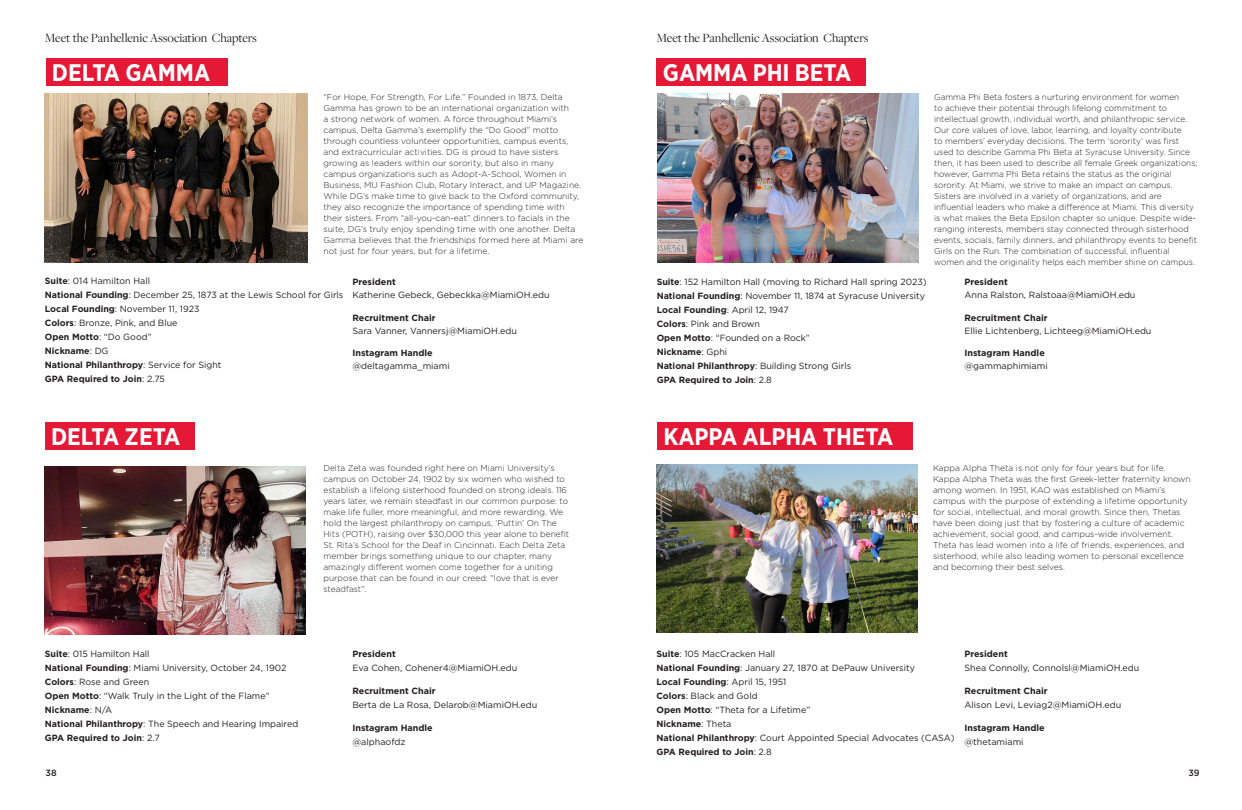
<style>
.page{position:relative;width:1242px;height:810px;background:#fff}
.page>*{position:absolute;margin:0;border:0;box-sizing:border-box;transform-origin:0 0}
.t1{font:700 24px "Gotham Narrow";color:#fff}
.name{font:13px "Freight Disp Pro";letter-spacing:-.01em;color:#231f20}
.t2{font:9px/13px "Gotham";color:#231f20}
.t3{font:700 9px/14px "Gotham";color:#231f20}
.t4{font:500 9px "Gotham";color:#231f20}
.t5{font:300 8.5px/11px "Gotham";color:#231f20}
.s1{font-weight:700}
.s2{font-weight:400}
</style>
<div class="page">
<img style="left:45px;top:466px;width:261px;height:169px">
<img style="left:45px;top:93px;width:262px;height:170px">
<div style="left:46px;top:58px;width:181px;height:27px;background:#e51836"></div>
<div style="left:45px;top:423px;width:150px;height:27px;background:#e51836"></div>
<img style="left:657px;top:93px;width:261px;height:170px">
<img style="left:657px;top:464px;width:261px;height:168px">
<div style="left:657px;top:58px;width:209px;height:27px;background:#e51836"></div>
<div style="left:658px;top:423px;width:255px;height:27px;background:#e51836"></div>
<p class="name" style="left:45px;top:30px;width:214px">Meet the Panhellenic Association Chapters</p>
<p class="t1" style="left:52px;top:57px;width:160px">DELTA GAMMA</p>
<p class="t5" style="left:324px;top:91px;width:261px">“For Hope, For Strength, For Life.” Founded in 1873, Delta Gamma has grown to be an international organization with<br>a strong network of women. A force throughout Miami’s campus, Delta Gamma’s exemplify the “Do Good” motto through countless volunteer opportunities, campus events, and extracurricular activities. DG is proud to have sisters growing as leaders within our sorority, but also in many campus organizations such as Adopt-A-School, Women in Business, MU Fashion Club, Rotary Interact, and UP Magazine.<br>While DG’s make time to give back to the Oxford community, they also recognize the importance of spending time with their sisters. From “all-you-can-eat” dinners to facials in the suite, DG’s truly enjoy spending time with one another. Delta Gamma believes that the friendships formed here at Miami are not just for four years, but for a lifetime.</p>
<p class="t2" style="left:45px;top:274px;width:107px"><span class="s1">Suite</span>: 014 Hamilton Hall</p>
<p class="t2" style="left:45px;top:288px;width:300px"><span class="s1">National Founding</span>: December 25, 1873 at the Lewis School for Girls</p>
<p class="t2" style="left:45px;top:302px;width:156px"><span class="s1">Local Founding</span>: November 11, 1923</p>
<p class="t2" style="left:45px;top:316px;width:134px"><span class="s1">Colors</span>: Bronze, Pink, and Blue</p>
<p class="t3" style="left:45px;top:330px;width:108px">Open Motto<span class="s2">: “Do Good”</span></p>
<p class="t3" style="left:45px;top:344px;width:178px">Nickname<span class="s2">: DG<br></span>National Philanthropy<span class="s2">: Service for Sight</span></p>
<p class="t3" style="left:45px;top:372px;width:121px">GPA Required to Join<span class="s2">: 2.75</span></p>
<p class="t3" style="left:352px;top:275px;width:45px">President</p>
<p class="t2" style="left:352px;top:289px;width:199px">Katherine Gebeck, Gebeckka@MiamiOH.edu</p>
<p class="t3" style="left:352px;top:311px;width:85px">Recruitment Chair</p>
<p class="t2" style="left:352px;top:325px;width:166px">Sara Vanner, Vannersj@MiamiOH.edu</p>
<p class="t2" style="left:352px;top:347px;width:99px"><span class="s1">Instagram Handle </span>@deltagamma_miami</p>
<p class="t1" style="left:51px;top:421px;width:131px">DELTA ZETA</p>
<p class="t2" style="left:45px;top:647px;width:106px"><span class="s1">Suite</span>: 015 Hamilton Hall</p>
<p class="t2" style="left:45px;top:661px;width:243px"><span class="s1">National Founding</span>: Miami University, October 24, 1902</p>
<p class="t2" style="left:45px;top:675px;width:106px"><span class="s1">Colors</span>: Rose and Green</p>
<p class="t2" style="left:45px;top:689px;width:226px"><span class="s1">Open Motto</span>: “Walk Truly in the Light of the Flame”</p>
<p class="t3" style="left:45px;top:703px;width:69px">Nickname<span class="s2">: N/A</span></p>
<p class="t2" style="left:45px;top:717px;width:255px"><span class="s1">National Philanthropy</span>: The Speech and Hearing Impaired</p>
<p class="t3" style="left:45px;top:731px;width:116px">GPA Required to Join<span class="s2">: 2.7</span></p>
<p class="t5" style="left:324px;top:462px;width:247px">Delta Zeta was founded right here on Miami University’s campus on October 24, 1902 by six women who wished to establish a lifelong sisterhood founded on strong ideals. 116 years later, we remain steadfast in our common purpose: to make life fuller, more meaningful, and more rewarding. We hold the largest philanthropy on campus, ‘Puttin’ On The Hits (POTH), raising over $30,000 this year alone to benefit St. Rita’s School for the Deaf in Cincinnati. Each Delta Zeta member brings something unique to our chapter, many amazingly different women come together for a uniting purpose that can be found in our creed: “love that is ever steadfast”.</p>
<p class="t3" style="left:352px;top:647px;width:45px">President</p>
<p class="t2" style="left:352px;top:661px;width:166px">Eva Cohen, Cohener4@MiamiOH.edu</p>
<p class="t3" style="left:352px;top:684px;width:85px">Recruitment Chair</p>
<p class="t2" style="left:352px;top:698px;width:187px">Berta de La Rosa, Delarob@MiamiOH.edu</p>
<p class="t3" style="left:352px;top:721px;width:82px">Instagram Handle</p>
<p class="t2" style="left:352px;top:735px;width:55px">@alphaofdz</p>
<p class="name" style="left:657px;top:30px;width:214px">Meet the Panhellenic Association Chapters</p>
<p class="t1" style="left:663px;top:57px;width:190px">GAMMA PHI BETA</p>
<p class="t2" style="left:657px;top:276px;width:272px"><span class="s1">Suite</span>: 152 Hamilton Hall (moving to Richard Hall spring 2023)</p>
<p class="t2" style="left:657px;top:290px;width:270px"><span class="s1">National Founding</span>: November 11, 1874 at Syracuse University</p>
<p class="t3" style="left:657px;top:303px;width:134px">Local Founding<span class="s2">: April 12, 1947</span></p>
<p class="t2" style="left:657px;top:318px;width:105px"><span class="s1">Colors</span>: Pink and Brown</p>
<p class="t2" style="left:657px;top:332px;width:155px"><span class="s1">Open Motto</span>: “Founded on a Rock”</p>
<p class="t3" style="left:657px;top:345px;width:72px">Nickname<span class="s2">: Gphi</span></p>
<p class="t3" style="left:657px;top:359px;width:196px">National Philanthropy<span class="s2">: Building Strong Girls</span></p>
<p class="t3" style="left:657px;top:373px;width:117px">GPA Required to Join<span class="s2">: 2.8</span></p>
<p class="t5" style="left:934px;top:91px;width:265px">Gamma Phi Beta fosters a nurturing environment for women<br>to achieve their potential through lifelong commitment to intellectual growth, individual worth, and philanthropic service.<br>Our core values of love, labor, learning, and loyalty contribute<br>to members’ everyday decisions. The term ‘sorority’ was first used to describe Gamma Phi Beta at Syracuse University. Since then, it has been used to describe all female Greek organizations; however, Gamma Phi Beta retains the status as the original sorority. At Miami, we strive to make an impact on campus.<br>Sisters are involved in a variety of organizations, and are influential leaders who make a difference at Miami. This diversity is what makes the Beta Epsilon chapter so unique. Despite wide&shy;ranging interests, members stay connected through sisterhood events, socials, family dinners, and philanthropy events to benefit Girls on the Run. The combination of successful, influential women and the originality helps each member shine on campus.</p>
<p class="t3" style="left:964px;top:275px;width:45px">President</p>
<p class="t2" style="left:964px;top:289px;width:173px">Anna Ralston, Ralstoaa@MiamiOH.edu</p>
<p class="t3" style="left:964px;top:311px;width:85px">Recruitment Chair</p>
<p class="t2" style="left:964px;top:325px;width:189px">Ellie Lichtenberg, Lichteeg@MiamiOH.edu</p>
<p class="t3" style="left:964px;top:347px;width:85px;line-height:13px">Instagram Handle <span class="s2">@gammaphimiami</span></p>
<p class="t1" style="left:664px;top:421px;width:231px">KAPPA ALPHA THETA</p>
<p class="t5" style="left:933px;top:462px;width:259px">Kappa Alpha Theta is not only for four years but for life.<br>Kappa Alpha Theta was the first Greek-letter fraternity known among women. In 1951, KAO was established on Miami’s campus with the purpose of extending a lifetime opportunity for social, intellectual, and moral growth. Since then, Thetas have been doing just that by fostering a culture of academic achievement, social good, and campus-wide involvement.<br>Theta has lead women into a life of friends, experiences, and sisterhood, while also leading women to personal excellence and becoming their best selves.</p>
<p class="t2" style="left:657px;top:647px;width:120px"><span class="s1">Suite</span>: 105 MacCracken Hall</p>
<p class="t2" style="left:657px;top:661px;width:260px"><span class="s1">National Founding</span>: January 27, 1870 at DePauw University</p>
<p class="t3" style="left:657px;top:675px;width:131px">Local Founding<span class="s2">: April 15, 1951</span></p>
<p class="t2" style="left:657px;top:689px;width:103px"><span class="s1">Colors</span>: Black and Gold</p>
<p class="t2" style="left:657px;top:703px;width:155px"><span class="s1">Open Motto</span>: “Theta for a Lifetime”</p>
<p class="t3" style="left:657px;top:717px;width:76px">Nickname<span class="s2">: Theta</span></p>
<p class="t2" style="left:657px;top:731px;width:300px"><span class="s1">National Philanthropy</span>: Court Appointed Special Advocates (CASA)</p>
<p class="t3" style="left:657px;top:745px;width:117px">GPA Required to Join<span class="s2">: 2.8</span></p>
<p class="t3" style="left:964px;top:647px;width:45px">President</p>
<p class="t2" style="left:964px;top:661px;width:176px">Shea Connolly, Connolsl@MiamiOH.edu</p>
<p class="t2" style="left:964px;top:684px;width:158px;line-height:14px"><span class="s1">Recruitment Chair<br></span>Alison Levi, Leviag2@MiamiOH.edu</p>
<p class="t3" style="left:964px;top:721px;width:82px">Instagram Handle <span class="s2">@thetamiami</span></p>
<p class="t4" style="left:46px;top:767px;width:13px">38</p>
<p class="t4" style="left:1188px;top:767px;width:13px">39</p>
</div>
